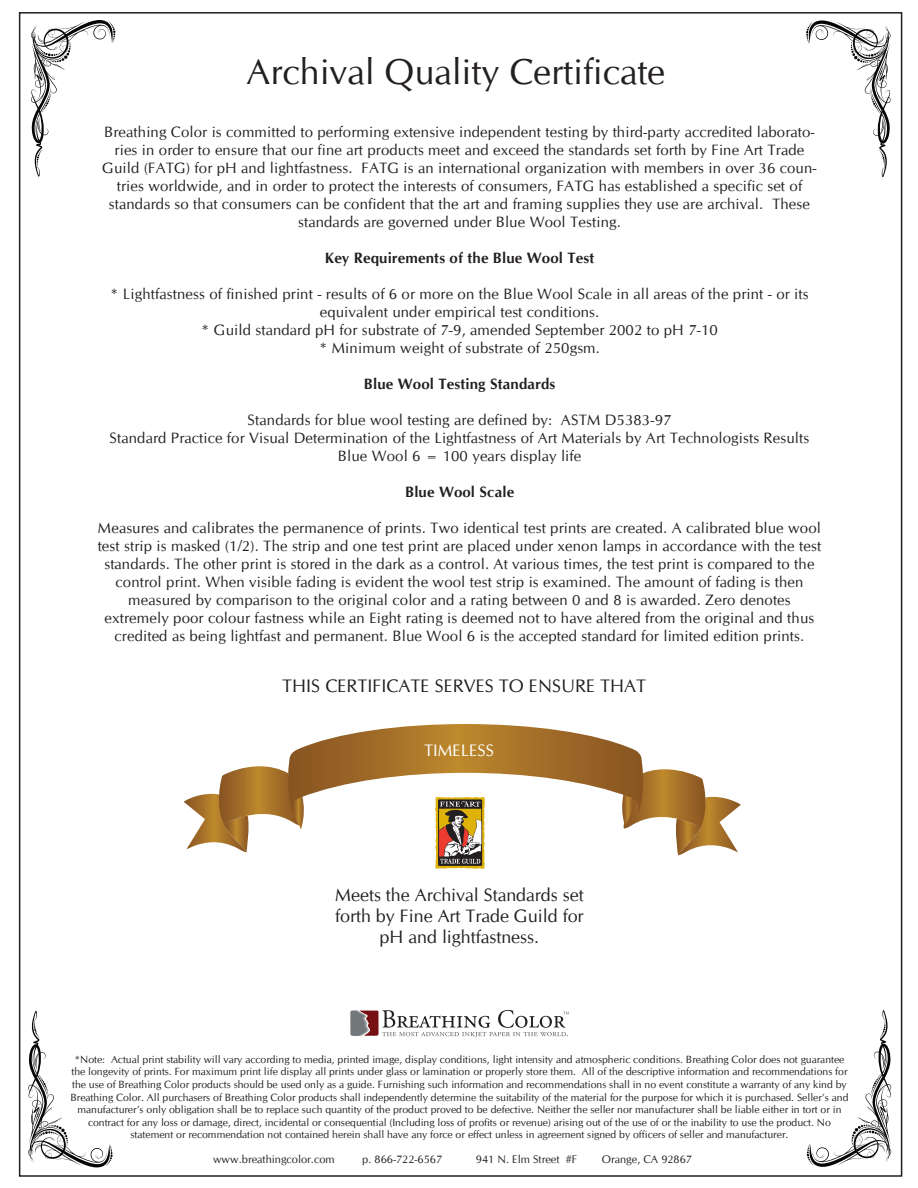
<style>
.page{position:relative;width:918px;height:1188px;background:#fff}
.page>*{position:absolute;margin:0;border:0;box-sizing:border-box;transform-origin:0 0}
.t1{font:36px "CG Omega";color:#231f20}
.t2{font:18.15px "CG Omega";color:#231f20}
.t3{font:18px/21px "CG Omega";color:#231f20;text-align:center}
.t4{font:16.65px "CG Omega";color:#fff}
.t5{font:15px/18px "CG Omega";letter-spacing:.01em;color:#231f20;text-align:center}
.t6{font:700 15px "CG Omega";letter-spacing:.01em;color:#231f20}
.t7{font:11.1px "CG Omega";color:#231f20}
.t8{font:10.5px/12.6px "CG Omega";color:#231f20;text-align:center}
</style>
<div class="page">
<div style="left:19px;top:12px;width:883px;height:1165px;background:#fff;border:2px solid #231f20"></div>
<svg style="left:806px;top:20px;width:85px;height:157px"></svg>
<svg style="left:31px;top:20px;width:84px;height:157px"></svg>
<svg style="left:350px;top:1010px;width:219px;height:27px"></svg>
<svg style="left:28px;top:1011px;width:85px;height:156px"></svg>
<svg style="left:807px;top:1010px;width:84px;height:157px"></svg>
<svg style="left:183px;top:724px;width:558px;height:141px"></svg>
<img style="left:436px;top:798px;width:49px;height:71px">
<h1 class="t1" style="left:247px;top:50px;width:420px">Archival Quality Certificate</h1>
<p class="t5" style="left:102px;top:123px;width:716px">Breathing Color is committed to performing extensive independent testing by third-party accredited laborato&shy;ries in order to ensure that our fine art products meet and exceed the standards set forth by Fine Art Trade Guild (FATG) for pH and lightfastness. FATG is an international organization with members in over 36 coun&shy;tries worldwide, and in order to protect the interests of consumers, FATG has established a specific set of standards so that consumers can be confident that the art and framing supplies they use are archival. These standards are governed under Blue Wool Testing.</p>
<p class="t6" style="left:325px;top:248px;width:271px">Key Requirements of the Blue Wool Test</p>
<p class="t5" style="left:110px;top:285px;width:700px">* Lightfastness of finished print - results of 6 or more on the Blue Wool Scale in all areas of the print - or its equivalent under empirical test conditions.<br>* Guild standard pH for substrate of 7-9, amended September 2002 to pH 7-10<br>* Minimum weight of substrate of 250gsm.</p>
<p class="t6" style="left:364px;top:374px;width:193px">Blue Wool Testing Standards</p>
<p class="t5" style="left:110px;top:411px;width:701px">Standards for blue wool testing are defined by: ASTM D5383-97<br>Standard Practice for Visual Determination of the Lightfastness of Art Materials by Art Technologists Results<br>Blue Wool 6 = 100 years display life</p>
<p class="t6" style="left:405px;top:482px;width:111px">Blue Wool Scale</p>
<p class="t5" style="left:98px;top:519px;width:725px">Measures and calibrates the permanence of prints. Two identical test prints are created. A calibrated blue wool test strip is masked (1/2). The strip and one test print are placed under xenon lamps in accordance with the test standards. The other print is stored in the dark as a control. At various times, the test print is compared to the control print. When visible fading is evident the wool test strip is examined. The amount of fading is then measured by comparison to the original color and a rating between 0 and 8 is awarded. Zero denotes extremely poor colour fastness while an Eight rating is deemed not to have altered from the original and thus credited as being lightfast and permanent. Blue Wool 6 is the accepted standard for limited edition prints.</p>
<p class="t2" style="left:282px;top:675px;width:366px">THIS CERTIFICATE SERVES TO ENSURE THAT</p>
<p class="t4" style="left:424px;top:740px;width:72px">TIMELESS</p>
<p class="t3" style="left:335px;top:884px;width:250px">Meets the Archival Standards set forth by Fine Art Trade Guild for pH and lightfastness.</p>
<p class="t8" style="left:70px;top:1053px;width:780px">*Note: Actual print stability will vary according to media, printed image, display conditions, light intensity and atmospheric conditions. Breathing Color does not guarantee the longevity of prints. For maximum print life display all prints under glass or lamination or properly store them. All of the descriptive information and recommendations for the use of Breathing Color products should be used only as a guide. Furnishing such information and recommendations shall in no event constitute a warranty of any kind by Breathing Color. All purchasers of Breathing Color products shall independently determine the suitability of the material for the purpose for which it is purchased. Seller’s and manufacturer’s only obligation shall be to replace such quantity of the product proved to be defective. Neither the seller nor manufacturer shall be liable either in tort or in contract for any loss or damage, direct, incidental or consequential (Including loss of profits or revenue) arising out of the use of or the inability to use the product. No statement or recommendation not contained herein shall have any force or effect unless in agreement signed by officers of seller and manufacturer.</p>
<p class="t7" style="left:213px;top:1153px;width:123px">www.breathingcolor.com</p>
<p class="t7" style="left:362px;top:1153px;width:81px">p. 866-722-6567</p>
<p class="t7" style="left:476px;top:1153px;width:103px">941 N. Elm Street #F</p>
<p class="t7" style="left:602px;top:1153px;width:92px">Orange, CA 92867</p>
</div>
